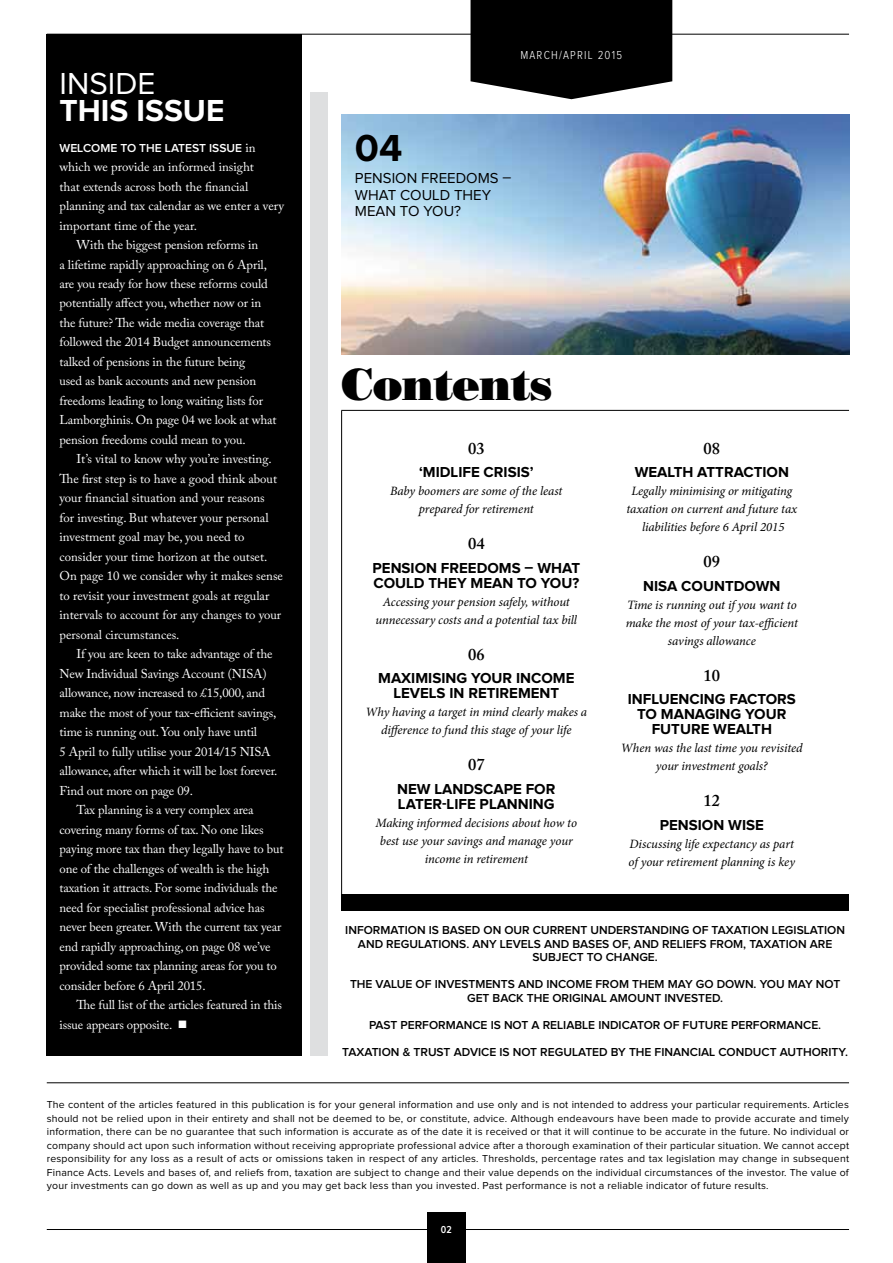
<style>
.page{position:relative;width:893px;height:1263px;background:#fff}
.page>*{position:absolute;margin:0;border:0;box-sizing:border-box;transform-origin:0 0}
.t1{font:45px "Bodoni Poster";letter-spacing:-.02em;color:#000}
.t2{font:700 39px "Proxima Nova";color:#000}
.t3{font:700 31.5px "Proxima Nova";color:#fff}
.t4{font:31.5px "Proxima Nova";color:#fff}
.t5{font:600 16.5px "Adobe Caslon Pro";color:#000}
.t6{font:700 15px/15px "Proxima Nova";color:#000}
.t7{font:15px/16.5px "Proxima Nova";color:#000}
.t8{font:12.75px "Adobe Caslon Pro";letter-spacing:-.01em;color:#fff}
.t9{font:italic 12.75px/18px "Minion Pro";letter-spacing:-.01em;color:#000;text-align:center}
.t10{font:600 12px/13.5px "Proxima Nova";color:#000;text-align:center}
.t11{font:600 12px "Proxima Nova";color:#fff}
.t12{font:300 12px "Proxima Nova Cond";letter-spacing:.1em;color:#fff}
.t13{font:10.5px/13.5px "Proxima Nova";letter-spacing:.02em;color:#000;text-align:justify}
.t14{font:600 10.5px "Proxima Nova Cond";color:#fff}
</style>
<div class="page">
<div style="left:310px;top:92px;width:17px;height:964px;background:#dedfe0"></div>
<div style="left:47px;top:35px;width:255px;height:1021px;background:#000"></div>
<img style="left:341px;top:115px;width:508px;height:240px">
<hr style="left:47px;top:34px;width:802px;height:1px;background:#000">
<hr style="left:47px;top:1082px;width:802px;height:1px;background:#000">
<hr style="left:341px;top:410px;width:508px;height:1px;background:#000">
<hr style="left:47px;top:1229px;width:802px;height:1px;background:#000">
<div style="left:427px;top:1212px;width:39px;height:51px;background:#000"></div>
<svg style="left:471px;top:0;width:201px;height:99px;background:#161616"></svg>
<div style="left:341px;top:895px;width:508px;height:16px;background:#000"></div>
<hr style="left:341px;top:411px;width:1px;height:494px;background:#000">
<h3 class="t4" style="left:60px;top:69px;width:97px">Inside</h3>
<h3 class="t3" style="left:60px;top:96px;width:166px">THIS ISSUE</h3>
<p class="t11" style="left:60px;top:142px;width:20px">WELCOME</p>
<p class="t11" style="left:120px;top:142px;width:28px">TO THE</p>
<p class="t11" style="left:165px;top:142px;width:8px">LATEST</p>
<p class="t11" style="left:209px;top:142px;width:8px">ISSUE</p>
<p class="t8" style="left:245px;top:140px;width:12px">in</p>
<p class="t8" style="left:60px;top:159px;width:196px">which we provide an informed insight</p>
<p class="t8" style="left:60px;top:179px;width:190px">that extends across both the financial</p>
<p class="t8" style="left:60px;top:198px;width:226px">planning and tax calendar as we enter a very</p>
<p class="t8" style="left:60px;top:218px;width:139px">important time of the year.</p>
<p class="t8" style="left:77px;top:237px;width:183px">With the biggest pension reforms in</p>
<p class="t8" style="left:60px;top:257px;width:209px">a lifetime rapidly approaching on 6 April,</p>
<p class="t8" style="left:60px;top:276px;width:210px">are you ready for how these reforms could</p>
<p class="t8" style="left:60px;top:296px;width:203px">potentially affect you, whether now or in</p>
<p class="t8" style="left:60px;top:315px;width:206px">the future? The wide media coverage that</p>
<p class="t8" style="left:60px;top:335px;width:213px">followed the 2014 Budget announcements</p>
<p class="t8" style="left:60px;top:354px;width:187px">talked of pensions in the future being</p>
<p class="t8" style="left:60px;top:374px;width:198px">used as bank accounts and new pension</p>
<p class="t8" style="left:60px;top:393px;width:205px">freedoms leading to long waiting lists for</p>
<p class="t8" style="left:60px;top:413px;width:219px">Lamborghinis. On page 04 we look at what</p>
<p class="t8" style="left:60px;top:432px;width:188px">pension freedoms could mean to you.</p>
<p class="t8" style="left:77px;top:452px;width:197px">It’s vital to know why you’re investing.</p>
<p class="t8" style="left:60px;top:471px;width:219px">The first step is to have a good think about</p>
<p class="t8" style="left:60px;top:491px;width:207px">your financial situation and your reasons</p>
<p class="t8" style="left:60px;top:510px;width:211px">for investing. But whatever your personal</p>
<p class="t8" style="left:60px;top:530px;width:187px">investment goal may be, you need to</p>
<p class="t8" style="left:60px;top:549px;width:209px">consider your time horizon at the outset.</p>
<p class="t8" style="left:60px;top:569px;width:225px">On page 10 we consider why it makes sense</p>
<p class="t8" style="left:60px;top:588px;width:211px">to revisit your investment goals at regular</p>
<p class="t8" style="left:60px;top:608px;width:223px">intervals to account for any changes to your</p>
<p class="t8" style="left:60px;top:627px;width:122px">personal circumstances.</p>
<p class="t8" style="left:77px;top:647px;width:198px">If you are keen to take advantage of the</p>
<p class="t8" style="left:60px;top:666px;width:209px">New Individual Savings Account (NISA)</p>
<p class="t8" style="left:60px;top:685px;width:207px">allowance, now increased to £15,000, and</p>
<p class="t8" style="left:60px;top:705px;width:218px">make the most of your tax-efficient savings,</p>
<p class="t8" style="left:60px;top:724px;width:199px">time is running out. You only have until</p>
<p class="t8" style="left:60px;top:744px;width:213px">5 April to fully utilise your 2014/15 NISA</p>
<p class="t8" style="left:60px;top:763px;width:219px">allowance, after which it will be lost forever.</p>
<p class="t8" style="left:60px;top:783px;width:135px">Find out more on page 09.</p>
<p class="t8" style="left:77px;top:802px;width:178px">Tax planning is a very complex area</p>
<p class="t8" style="left:60px;top:822px;width:206px">covering many forms of tax. No one likes</p>
<p class="t8" style="left:60px;top:841px;width:226px">paying more tax than they legally have to but</p>
<p class="t8" style="left:60px;top:861px;width:211px">one of the challenges of wealth is the high</p>
<p class="t8" style="left:60px;top:880px;width:220px">taxation it attracts. For some individuals the</p>
<p class="t8" style="left:60px;top:900px;width:207px">need for specialist professional advice has</p>
<p class="t8" style="left:60px;top:919px;width:223px">never been greater. With the current tax year</p>
<p class="t8" style="left:60px;top:939px;width:212px">end rapidly approaching, on page 08 we’ve</p>
<p class="t8" style="left:60px;top:958px;width:219px">provided some tax planning areas for you to</p>
<p class="t8" style="left:60px;top:978px;width:148px">consider before 6 April 2015.</p>
<p class="t8" style="left:77px;top:997px;width:207px">The full list of the articles featured in this</p>
<p class="t8" style="left:60px;top:1017px;width:129px">issue appears opposite. ■</p>
<p class="t12" style="left:520px;top:49px;width:103px">MARCH/APRIL 2015</p>
<h2 class="t2" style="left:355px;top:130px;width:49px">04</h2>
<p class="t7" style="left:355px;top:170px;width:158px">Pension freedoms – what could they mean to you?</p>
<h1 class="t1" style="left:341px;top:357px;width:213px">Contents</h1>
<p class="t5" style="left:468px;top:438px;width:18px">03</p>
<p class="t6" style="left:419px;top:465px;width:116px">‘MIDLIFE CRISIS’</p>
<p class="t9" style="left:390px;top:482px;width:174px">Baby boomers are some of the least prepared for retirement</p>
<p class="t5" style="left:468px;top:534px;width:18px">04</p>
<p class="t6" style="left:373px;top:561px;width:209px">PENSION FREEDOMS – WHAT<br>COULD THEY MEAN TO YOU?</p>
<p class="t9" style="left:376px;top:593px;width:203px">Accessing your pension safely, without unnecessary costs and a potential tax bill</p>
<p class="t5" style="left:468px;top:644px;width:18px">06</p>
<p class="t6" style="left:378px;top:671px;width:198px;text-align:center">MAXIMISING YOUR INCOME<br>LEVELS IN RETIREMENT</p>
<p class="t9" style="left:365px;top:703px;width:223px">Why having a target in mind clearly makes a difference to fund this stage of your life</p>
<p class="t5" style="left:468px;top:755px;width:18px">07</p>
<p class="t6" style="left:397px;top:782px;width:160px">NEW LANDSCAPE FOR<br>LATER-LIFE PLANNING</p>
<p class="t9" style="left:376px;top:814px;width:203px">Making informed decisions about how to best use your savings and manage your income in retirement</p>
<p class="t5" style="left:704px;top:438px;width:18px">08</p>
<p class="t6" style="left:635px;top:465px;width:156px">WEALTH ATTRACTION</p>
<p class="t9" style="left:626px;top:482px;width:172px">Legally minimising or mitigating taxation on current and future tax liabilities before 6 April 2015</p>
<p class="t5" style="left:704px;top:552px;width:18px">09</p>
<p class="t6" style="left:643px;top:579px;width:10px">NISA</p>
<p class="t6" style="left:681px;top:579px;width:101px">COUNTDOWN</p>
<p class="t9" style="left:626px;top:596px;width:174px">Time is running out if you want to make the most of your tax-efficient savings allowance</p>
<p class="t5" style="left:704px;top:665px;width:18px">10</p>
<p class="t6" style="left:628px;top:692px;width:170px;text-align:center">INFLUENCING FACTORS<br>TO MANAGING YOUR<br>FUTURE WEALTH</p>
<p class="t9" style="left:621px;top:739px;width:183px">When was the last time you revisited your investment goals?</p>
<p class="t5" style="left:704px;top:791px;width:18px">12</p>
<p class="t6" style="left:660px;top:818px;width:106px">PENSION WISE</p>
<p class="t9" style="left:629px;top:835px;width:168px;text-align:left">Discussing life expectancy as part of your retirement planning is key</p>
<p class="t10" style="left:345px;top:924px;width:501px">INFORMATION IS BASED ON OUR CURRENT UNDERSTANDING OF TAXATION LEGISLATION<br>AND REGULATIONS. ANY LEVELS AND BASES OF, AND RELIEFS FROM, TAXATION ARE<br>SUBJECT TO CHANGE.</p>
<p class="t10" style="left:350px;top:978px;width:492px">THE VALUE OF INVESTMENTS AND INCOME FROM THEM MAY GO DOWN. YOU MAY NOT<br>GET BACK THE ORIGINAL AMOUNT INVESTED.</p>
<p class="t10" style="left:369px;top:1019px;width:454px">PAST PERFORMANCE IS NOT A RELIABLE INDICATOR OF FUTURE PERFORMANCE.</p>
<p class="t10" style="left:342px;top:1046px;width:507px">TAXATION &amp; TRUST ADVICE IS NOT REGULATED BY THE FINANCIAL CONDUCT AUTHORITY.</p>
<p class="t13" style="left:47px;top:1098px;width:804px">The content of the articles featured in this publication is for your general information and use only and is not intended to address your particular requirements. Articles should not be relied upon in their entirety and shall not be deemed to be, or constitute, advice. Although endeavours have been made to provide accurate and timely information, there can be no guarantee that such information is accurate as of the date it is received or that it will continue to be accurate in the future. No individual or company should act upon such information without receiving appropriate professional advice after a thorough examination of their particular situation. We cannot accept responsibility for any loss as a result of acts or omissions taken in respect of any articles. Thresholds, percentage rates and tax legislation may change in subsequent Finance Acts. Levels and bases of, and reliefs from, taxation are subject to change and their value depends on the individual circumstances of the investor. The value of your investments can go down as well as up and you may get back less than you invested. Past performance is not a reliable indicator of future results.</p>
<p class="t14" style="left:441px;top:1224px;width:12px">02</p>
</div>
